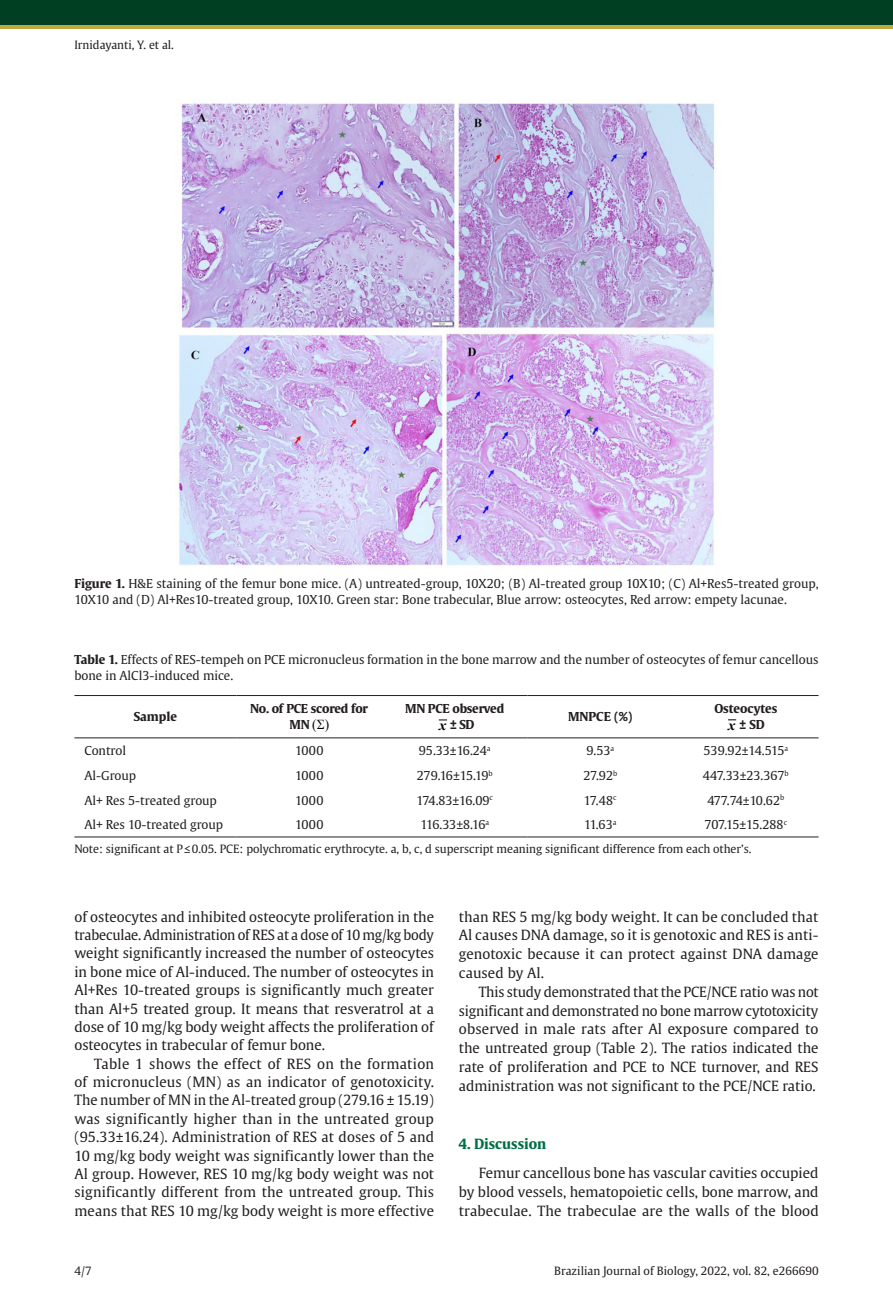
<style>
.page{position:relative;width:893px;height:1315px;background:#fff}
.page>*{position:absolute;margin:0;border:0;box-sizing:border-box;transform-origin:0 0}
.t1{font:italic 700 14.17px "Times New Roman";color:#000}
.Paragraph{font:14px/18.4px "Gulliver";color:#231f20;text-align:justify}
.Heading1{font:700 14px "Gulliver";color:#016f45}
.t2{font:14px "Times New Roman";color:#000;scale:.96 1}
.FigureCaption{font:12.25px/16.6px "Gulliver";color:#231f20}
.TableBody{font:12.25px "Gulliver";color:#231f20}
.TableTitle{font:12.25px/16.6px "Gulliver";color:#231f20}
.TableHead{font:700 12.25px/16.6px "Gulliver";letter-spacing:-.015em;color:#231f20}
.TableBody-2{font:12.25px "Gulliver";letter-spacing:-.035em;color:#231f20}
.TableBody-3{font:12.25px "Gulliver";letter-spacing:-.02em;color:#231f20}
.TableFootnote{font:11.38px "Gulliver";color:#231f20}
.s1{font-weight:700}
</style>
<div class="page">
<div style="left:0;top:12px;width:893px;height:17px;background:#beab3f"></div>
<div style="left:0;top:0;width:893px;height:25px;background:#003f22"></div>
<hr style="left:74px;top:695px;width:162px;height:1px;background:#231f20">
<hr style="left:74px;top:737px;width:162px;height:1px;background:#231f20">
<hr style="left:236px;top:695px;width:146px;height:1px;background:#231f20">
<hr style="left:236px;top:737px;width:146px;height:1px;background:#231f20">
<hr style="left:382px;top:695px;width:145px;height:1px;background:#231f20">
<hr style="left:382px;top:737px;width:145px;height:1px;background:#231f20">
<hr style="left:527px;top:695px;width:146px;height:1px;background:#231f20">
<hr style="left:527px;top:737px;width:146px;height:1px;background:#231f20">
<hr style="left:673px;top:695px;width:146px;height:1px;background:#231f20">
<hr style="left:673px;top:737px;width:146px;height:1px;background:#231f20">
<hr style="left:74px;top:836px;width:162px;height:1px;background:#231f20">
<hr style="left:236px;top:836px;width:146px;height:1px;background:#231f20">
<hr style="left:382px;top:836px;width:145px;height:1px;background:#231f20">
<hr style="left:527px;top:836px;width:146px;height:1px;background:#231f20">
<hr style="left:673px;top:836px;width:146px;height:1px;background:#231f20">
<img style="left:176px;top:101px;width:539px;height:465px">
<p class="TableFootnote" style="left:74px;top:37px;width:101px">Irnidayanti, Y. et al.</p>
<p class="FigureCaption" style="left:74px;top:574px;width:746px"><span class="s1">Figure 1.</span> H&amp;E staining of the femur bone mice. (A) untreated-group, 10X20; (B) Al-treated group 10X10; (C) Al+Res5-treated group,<br>10X10 and (D) Al+Res10-treated group, 10X10. Green star: Bone trabecular, Blue arrow: osteocytes, Red arrow: empety lacunae.</p>
<p class="TableTitle" style="left:74px;top:651px;width:746px"><span class="s1">Table 1.</span> Effects of RES-tempeh on PCE micronucleus formation in the bone marrow and the number of osteocytes of femur cancellous bone in AlCl3-induced mice.</p>
<p class="TableHead" style="left:134px;top:708px;width:45px">Sample</p>
<p class="TableHead" style="left:289px;top:700px;width:80px;text-indent:-39px">No. of PCE scored for<br>MN</p>
<p class="TableHead" style="left:405px;top:700px;width:101px">MN PCE observed</p>
<p class="t1" style="left:439px;top:715px;width:9px">x</p>
<p class="TableHead" style="left:450px;top:716px;width:26px">± SD</p>
<p class="TableHead" style="left:714px;top:700px;width:64px">Osteocytes</p>
<p class="t1" style="left:728px;top:715px;width:9px">x</p>
<p class="TableHead" style="left:739px;top:716px;width:27px">± SD</p>
<p class="TableHead" style="left:568px;top:708px;width:66px">MNPCE (%)</p>
<p class="t2" style="left:312px;top:715px;width:19px">( )</p>
<p class="TableBody" style="left:84px;top:743px;width:43px">Control</p>
<p class="TableBody" style="left:295px;top:743px;width:30px">1000</p>
<p class="TableBody" style="left:419px;top:743px;width:73px">95.33±16.24<sup>a</sup></p>
<p class="TableBody" style="left:586px;top:743px;width:29px">9.53<sup>a</sup></p>
<p class="TableBody-2" style="left:703px;top:743px;width:86px">539.92±14.515<sup>a</sup></p>
<p class="TableBody" style="left:84px;top:768px;width:53px">Al-Group</p>
<p class="TableBody" style="left:295px;top:768px;width:30px">1000</p>
<p class="TableBody" style="left:417px;top:768px;width:77px">279.16±15.19<sup>b</sup></p>
<p class="TableBody" style="left:583px;top:768px;width:35px">27.92<sup>b</sup></p>
<p class="TableBody" style="left:703px;top:768px;width:87px">447.33±23.367<sup>b</sup></p>
<p class="TableBody" style="left:84px;top:792px;width:134px">Al+ Res 5-treated group</p>
<p class="TableBody" style="left:295px;top:792px;width:30px">1000</p>
<p class="TableBody" style="left:416px;top:792px;width:78px">174.83±16.09<sup>c</sup></p>
<p class="TableBody" style="left:584px;top:792px;width:34px">17.48<sup>c</sup></p>
<p class="TableBody" style="left:707px;top:792px;width:78px">477.74±10.62<sup>b</sup></p>
<p class="TableBody" style="left:84px;top:817px;width:140px">Al+ Res 10-treated group</p>
<p class="TableBody" style="left:295px;top:817px;width:30px">1000</p>
<p class="TableBody" style="left:420px;top:817px;width:70px">116.33±8.16<sup>a</sup></p>
<p class="TableBody" style="left:584px;top:817px;width:34px">11.63<sup>a</sup></p>
<p class="TableBody-3" style="left:704px;top:817px;width:84px">707.15±15.288<sup>c</sup></p>
<p class="TableFootnote" style="left:74px;top:842px;width:678px">Note: significant at P≤0.05. PCE: polychromatic erythrocyte. a, b, c, d superscript meaning significant difference from each other’s.</p>
<p class="Paragraph" style="left:74px;top:907px;width:361px">of osteocytes and inhibited osteocyte proliferation in the trabeculae. Administration of RES at a dose of 10 mg/kg body weight significantly increased the number of osteocytes in bone mice of Al-induced. The number of osteocytes in Al+Res 10-treated groups is significantly much greater than Al+5 treated group. It means that resveratrol at a dose of 10 mg/kg body weight affects the proliferation of osteocytes in trabecular of femur bone.</p>
<p class="Paragraph" style="left:74px;top:1054px;width:361px;text-indent:20px">Table 1 shows the effect of RES on the formation of micronucleus (MN) as an indicator of genotoxicity.<br>The number of MN in the Al-treated group (279.16 ± 15.19) was significantly higher than in the untreated group (95.33±16.24). Administration of RES at doses of 5 and 10 mg/kg body weight was significantly lower than the Al group. However, RES 10 mg/kg body weight was not significantly different from the untreated group. This means that RES 10 mg/kg body weight is more effective</p>
<p class="Paragraph" style="left:459px;top:907px;width:361px">than RES 5 mg/kg body weight. It can be concluded that Al causes DNA damage, so it is genotoxic and RES is anti&shy;genotoxic because it can protect against DNA damage caused by Al.</p>
<p class="Paragraph" style="left:459px;top:982px;width:361px;text-indent:20px">This study demonstrated that the PCE/NCE ratio was not significant and demonstrated no bone marrow cytotoxicity observed in male rats after Al exposure compared to the untreated group (Table 2). The ratios indicated the rate of proliferation and PCE to NCE turnover, and RES administration was not significant to the PCE/NCE ratio.</p>
<p class="Heading1" style="left:459px;top:1135px;width:89px">4. Discussion</p>
<p class="Paragraph" style="left:459px;top:1163px;width:361px;text-indent:20px">Femur cancellous bone has vascular cavities occupied by blood vessels, hematopoietic cells, bone marrow, and trabeculae. The trabeculae are the walls of the blood</p>
<p class="TableFootnote" style="left:74px;top:1264px;width:19px">4/7</p>
<p class="TableFootnote" style="left:554px;top:1264px;width:266px">Brazilian Journal of Biology, 2022, vol. 82, e266690</p>
</div>
